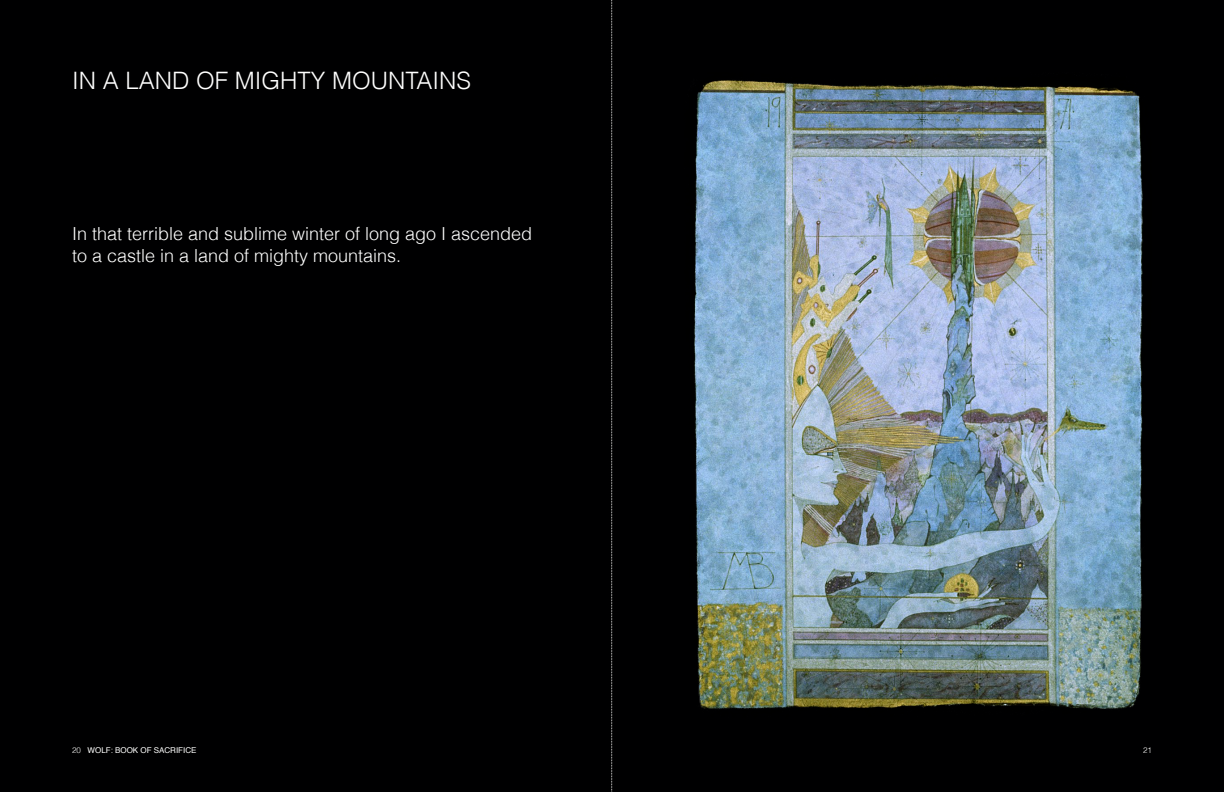
<style>
.page{position:relative;width:1224px;height:792px;background:#000001}
.page>*{position:absolute;margin:0;border:0;box-sizing:border-box;transform-origin:0 0}
.t1{font:300 24px "Helvetica";color:#fff}
.t2{font:300 18px/21.6px "Helvetica";color:#fff}
.t3{font:8px "Helvetica";color:#fff}
.t4{font:300 8px "Helvetica";color:#fff}
.s1{font-weight:300}
</style>
<div class="page">
<img style="left:694px;top:80px;width:449px;height:629px">
<svg style="left:612px;top:0;width:1px;height:792px"></svg>
<h1 class="t1" style="left:72px;top:66px;width:401px">IN A LAND OF MIGHTY MOUNTAINS</h1>
<p class="t2" style="left:72px;top:223px;width:462px">In that terrible and sublime winter of long ago I ascended to a castle in a land of mighty mountains.</p>
<p class="t3" style="left:72px;top:744px;width:126px"><span class="s1">20</span> WOLF: BOOK OF SACRIFICE</p>
<p class="t4" style="left:1143px;top:745px;width:10px">21</p>
</div>
